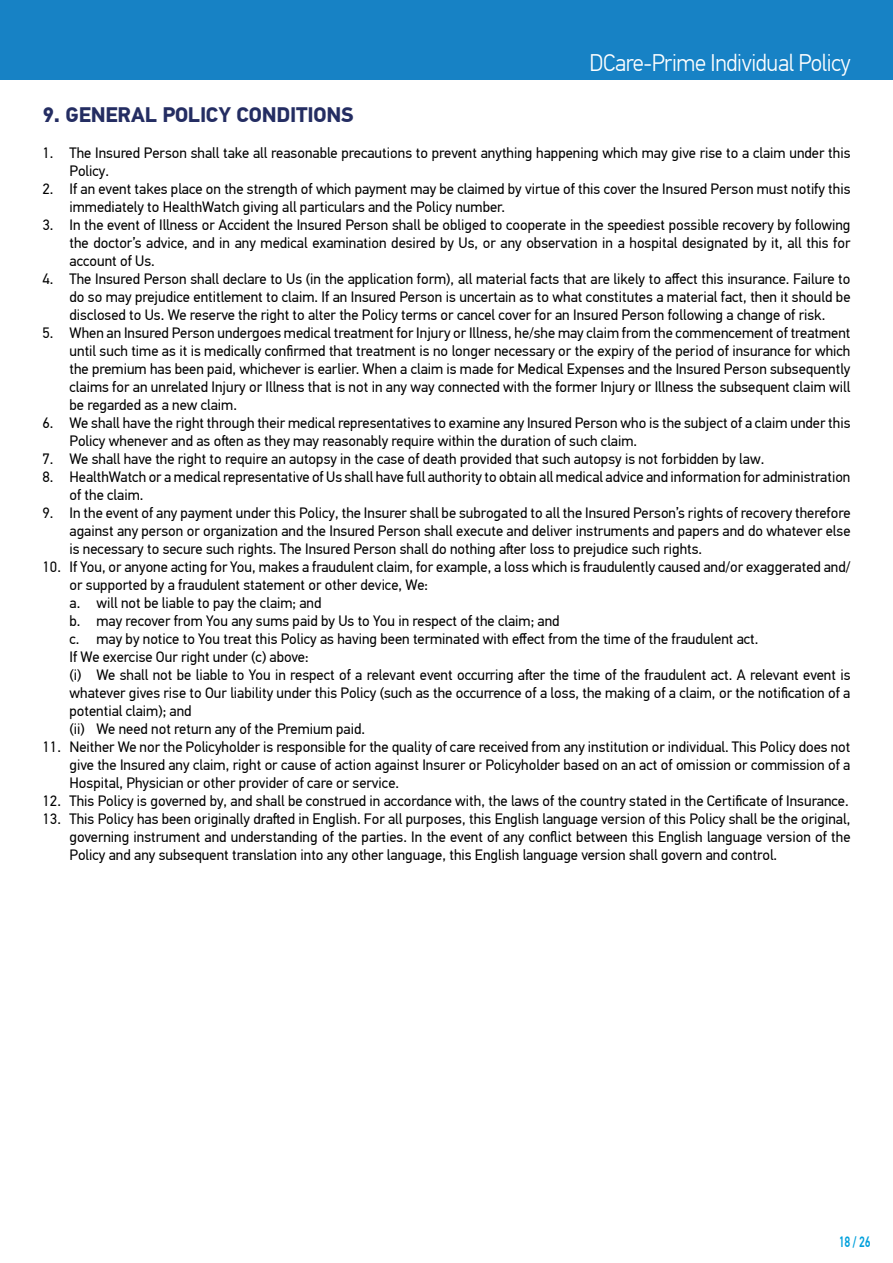
<style>
.page{position:relative;width:893px;height:1263px;background:#fff}
.page>*{position:absolute;margin:0;border:0;box-sizing:border-box;transform-origin:0 0}
.t1{font:300 24px "PF Din Text Pro";letter-spacing:-.015em;color:#fff;scale:.95 1}
.t2{font:700 21px "PF Din Text Pro";letter-spacing:-.01em;color:#242d62}
.t3{font:15px/18px "PF Din Text Pro";color:#000;text-align:justify}
.t4{font:500 15px "PF Din Text Pro";color:#00a0dc;scale:.74 1}
</style>
<div class="page">
<div style="left:0;top:0;width:893px;height:79px;background:#1782c5"></div>
<h1 class="t1" style="left:590px;top:49px;width:276px">DCare-Prime Individual Policy</h1>
<h2 class="t2" style="left:43px;top:102px;width:313px">9. GENERAL POLICY CONDITIONS</h2>
<p class="t3" style="left:70px;top:144px;width:782px;text-indent:-27px">1. The Insured Person shall take all reasonable precautions to prevent anything happening which may give rise to a claim under this<br>Policy.</p>
<p class="t3" style="left:70px;top:180px;width:782px;text-indent:-27px">2. If an event takes place on the strength of which payment may be claimed by virtue of this cover the Insured Person must notify this immediately to HealthWatch giving all particulars and the Policy number.</p>
<p class="t3" style="left:70px;top:216px;width:782px;text-indent:-27px">3. In the event of Illness or Accident the Insured Person shall be obliged to cooperate in the speediest possible recovery by following the doctor’s advice, and in any medical examination desired by Us, or any observation in a hospital designated by it, all this for account of Us.</p>
<p class="t3" style="left:70px;top:270px;width:782px;text-indent:-27px">4. The Insured Person shall declare to Us (in the application form), all material facts that are likely to affect this insurance. Failure to do so may prejudice entitlement to claim. If an Insured Person is uncertain as to what constitutes a material fact, then it should be disclosed to Us. We reserve the right to alter the Policy terms or cancel cover for an Insured Person following a change of risk.</p>
<p class="t3" style="left:70px;top:324px;width:782px;text-indent:-27px">5. When an Insured Person undergoes medical treatment for Injury or Illness, he/she may claim from the commencement of treatment until such time as it is medically confirmed that treatment is no longer necessary or the expiry of the period of insurance for which the premium has been paid, whichever is earlier. When a claim is made for Medical Expenses and the Insured Person subsequently claims for an unrelated Injury or Illness that is not in any way connected with the former Injury or Illness the subsequent claim will be regarded as a new claim.</p>
<p class="t3" style="left:70px;top:414px;width:782px;text-indent:-27px">6. We shall have the right through their medical representatives to examine any Insured Person who is the subject of a claim under this<br>Policy whenever and as often as they may reasonably require within the duration of such claim.</p>
<p class="t3" style="left:43px;top:450px;width:723px">7. We shall have the right to require an autopsy in the case of death provided that such autopsy is not forbidden by law.</p>
<p class="t3" style="left:70px;top:468px;width:782px;text-indent:-27px">8. HealthWatch or a medical representative of Us shall have full authority to obtain all medical advice and information for administration of the claim.</p>
<p class="t3" style="left:70px;top:504px;width:782px;text-indent:-27px">9. In the event of any payment under this Policy, the Insurer shall be subrogated to all the Insured Person’s rights of recovery therefore against any person or organization and the Insured Person shall execute and deliver instruments and papers and do whatever else is necessary to secure such rights. The Insured Person shall do nothing after loss to prejudice such rights.</p>
<p class="t3" style="left:70px;top:558px;width:782px;text-align:left;text-indent:-27px">10. If You, or anyone acting for You, makes a fraudulent claim, for example, a loss which is fraudulently caused and/or exaggerated and/ or supported by a fraudulent statement or other device, We:<br>a. will not be liable to pay the claim; and<br>b. may recover from You any sums paid by Us to You in respect of the claim; and<br>c. may by notice to You treat this Policy as having been terminated with effect from the time of the fraudulent act.<br>If We exercise Our right under (c) above:<br>(i) We shall not be liable to You in respect of a relevant event occurring after the time of the fraudulent act. A relevant event is whatever gives rise to Our liability under this Policy (such as the occurrence of a loss, the making of a claim, or the notification of a potential claim); and<br>(ii) We need not return any of the Premium paid.</p>
<p class="t3" style="left:70px;top:738px;width:782px;text-indent:-27px">11. Neither We nor the Policyholder is responsible for the quality of care received from any institution or individual. This Policy does not give the Insured any claim, right or cause of action against Insurer or Policyholder based on an act of omission or commission of a Hospital, Physician or other provider of care or service.</p>
<p class="t3" style="left:43px;top:792px;width:808px">12. This Policy is governed by, and shall be construed in accordance with, the laws of the country stated in the Certificate of Insurance.</p>
<p class="t3" style="left:70px;top:810px;width:782px;text-indent:-27px">13. This Policy has been originally drafted in English. For all purposes, this English language version of this Policy shall be the original, governing instrument and understanding of the parties. In the event of any conflict between this English language version of the Policy and any subsequent translation into any other language, this English language version shall govern and control.</p>
<p class="t4" style="left:839px;top:1233px;width:45px">18 / 26</p>
</div>
